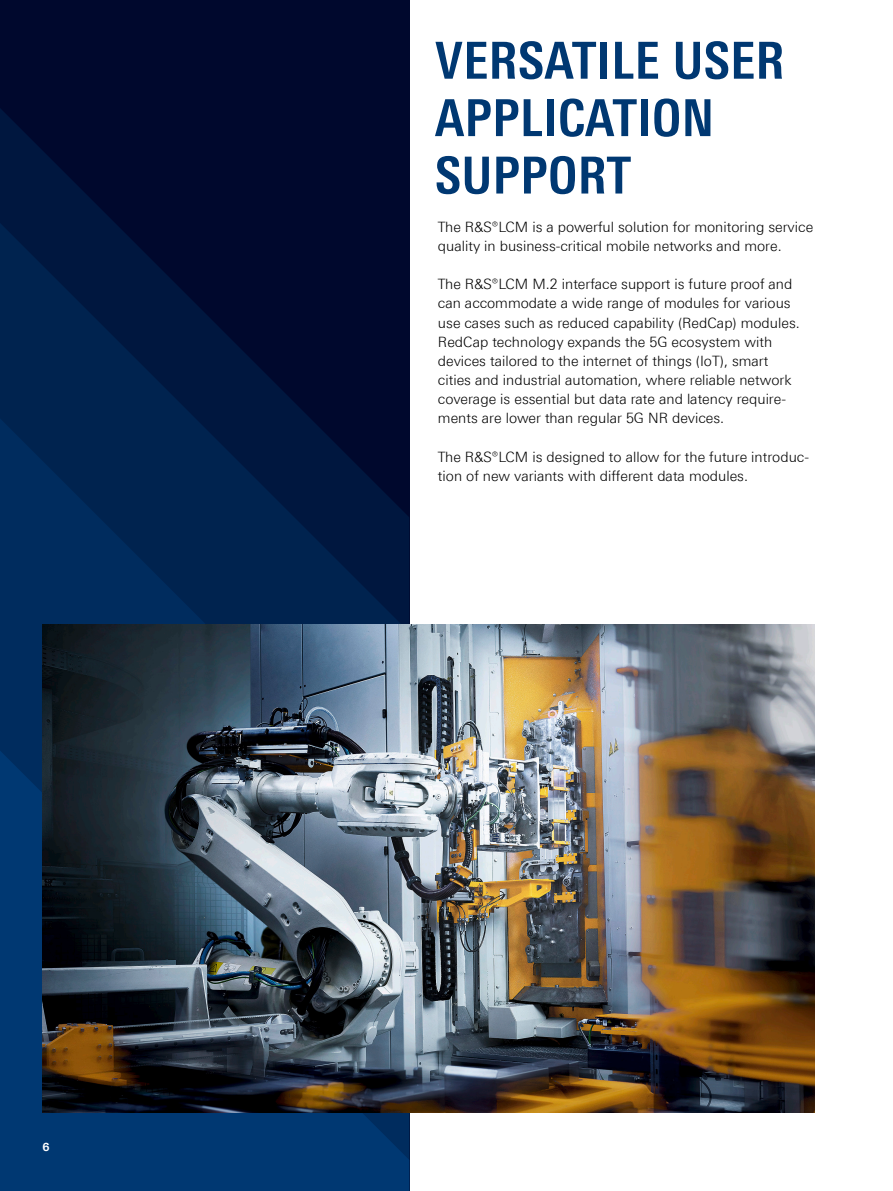
<style>
.page{position:relative;width:893px;height:1191px;background:#fff}
.page>*{position:absolute;margin:0;border:0;box-sizing:border-box;transform-origin:0 0}
.Seiten_Headline_34Pt_blau_IVZ{font:700 condensed 51px/57.4px "Linotype Universfor RS";letter-spacing:.01em;color:#003872}
.Haupttext{font:300 14.25px/19.2px "Linotype Universfor RS";color:#000}
.t1{font:700 11.25px "Linotype Universfor RS";color:#fff}
</style>
<div class="page">
<div style="left:0;top:0;width:409px;height:1191px;background:#00082d"></div>
<svg style="left:0;top:109px;width:114px;height:114px;fill:#00173f"></svg>
<svg style="left:0;top:223px;width:309px;height:195px"></svg>
<svg style="left:0;top:418px;width:409px;height:332px;background:#00214e"></svg>
<div style="left:0;top:750px;width:409px;height:441px;background:#003872"></div>
<img style="left:43px;top:624px;width:771px;height:488px">
<p class="t1" style="left:43px;top:1139px;width:9px">6</p>
<p class="Seiten_Headline_34Pt_blau_IVZ" style="left:435px;top:31px;width:351px">VERSATILE USER<br>APPLICATION<br>SUPPORT</p>
<p class="Haupttext" style="left:438px;top:217px;width:377px">The R&amp;S®LCM is a powerful solution for monitoring service quality in business-critical mobile networks and more.</p>
<p class="Haupttext" style="left:438px;top:274px;width:363px">The R&amp;S®LCM M.2 interface support is future proof and can accommodate a wide range of modules for various use cases such as reduced capability (RedCap) modules.<br>RedCap technology expands the 5G ecosystem with devices tailored to the internet of things (IoT), smart cities and industrial automation, where reliable network coverage is essential but data rate and latency require&shy;ments are lower than regular 5G NR devices.</p>
<p class="Haupttext" style="left:438px;top:447px;width:372px">The R&amp;S®LCM is designed to allow for the future introduc&shy;tion of new variants with different data modules.</p>
</div>
